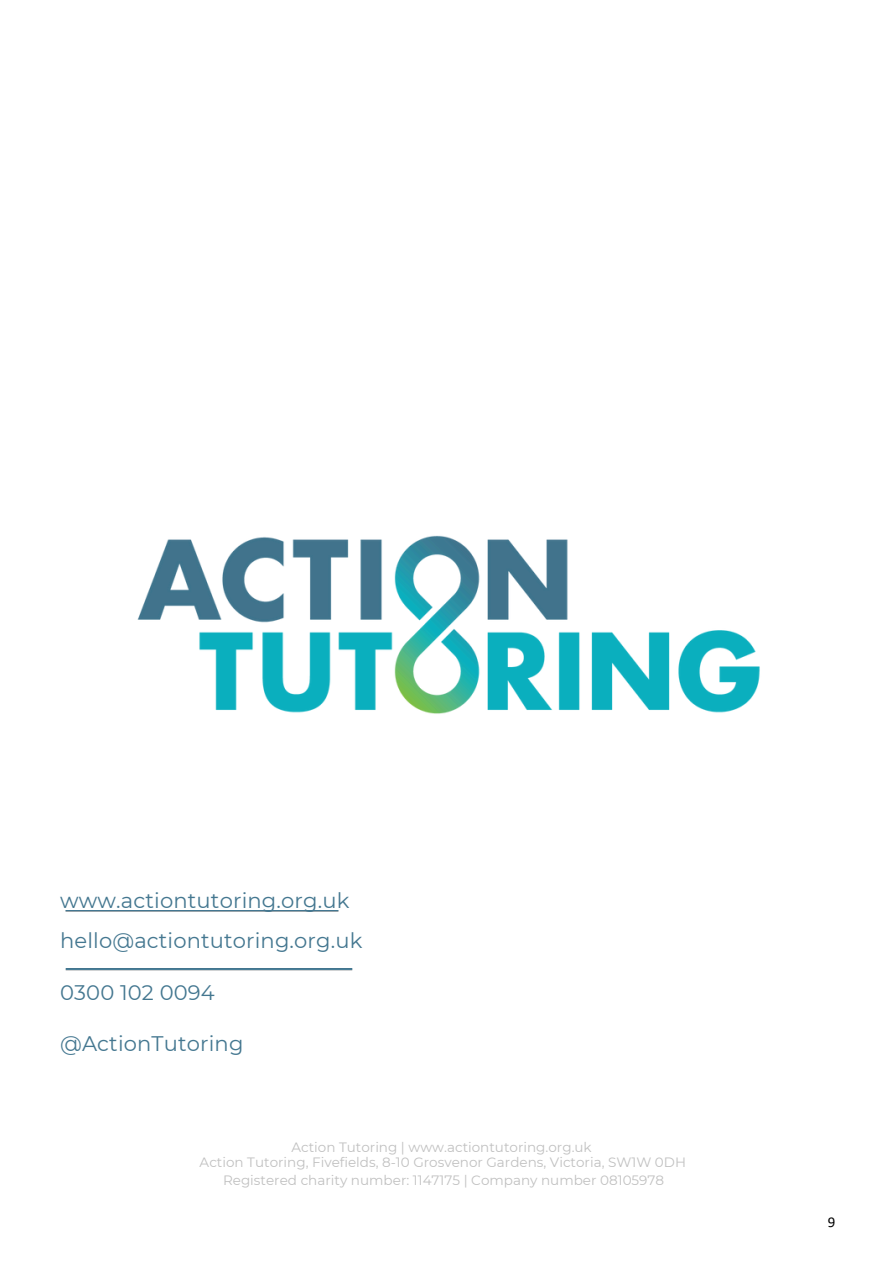
<style>
.page{position:relative;width:894px;height:1264px;background:#fff}
.page>*{position:absolute;margin:0;border:0;box-sizing:border-box;transform-origin:0 0}
.t1{font:21.15px "Montserrat";letter-spacing:.005em;color:#447790}
.t2{font:21px "Montserrat";letter-spacing:.005em;color:#447790}
.t3{font:15px "Calibri";color:#000}
.t4{font:13.5px "Montserrat";color:#c0c0c0}
</style>
<div class="page">
<img style="left:65px;top:968px;width:288px;height:2px">
<img style="left:65px;top:910px;width:274px;height:1px">
<img style="left:137px;top:535px;width:623px;height:179px">
<p class="t1" style="left:60px;top:887px;width:291px">www.actiontutoring.org.uk</p>
<p class="t2" style="left:60px;top:928px;width:303px">hello@actiontutoring.org.uk</p>
<p class="t2" style="left:60px;top:979px;width:156px">0300 102 0094</p>
<p class="t2" style="left:60px;top:1030px;width:185px">@ActionTutoring</p>
<p class="t4" style="left:291px;top:1138px;width:302px">Action Tutoring | www.actiontutoring.org.uk</p>
<p class="t4" style="left:199px;top:1153px;width:488px">Action Tutoring, Fivefields, 8-10 Grosvenor Gardens, Victoria, SW1W 0DH</p>
<p class="t4" style="left:223px;top:1171px;width:442px">Registered charity number: 1147175 | Company number 08105978</p>
<p class="t3" style="left:827px;top:1215px;width:9px">9</p>
</div>
